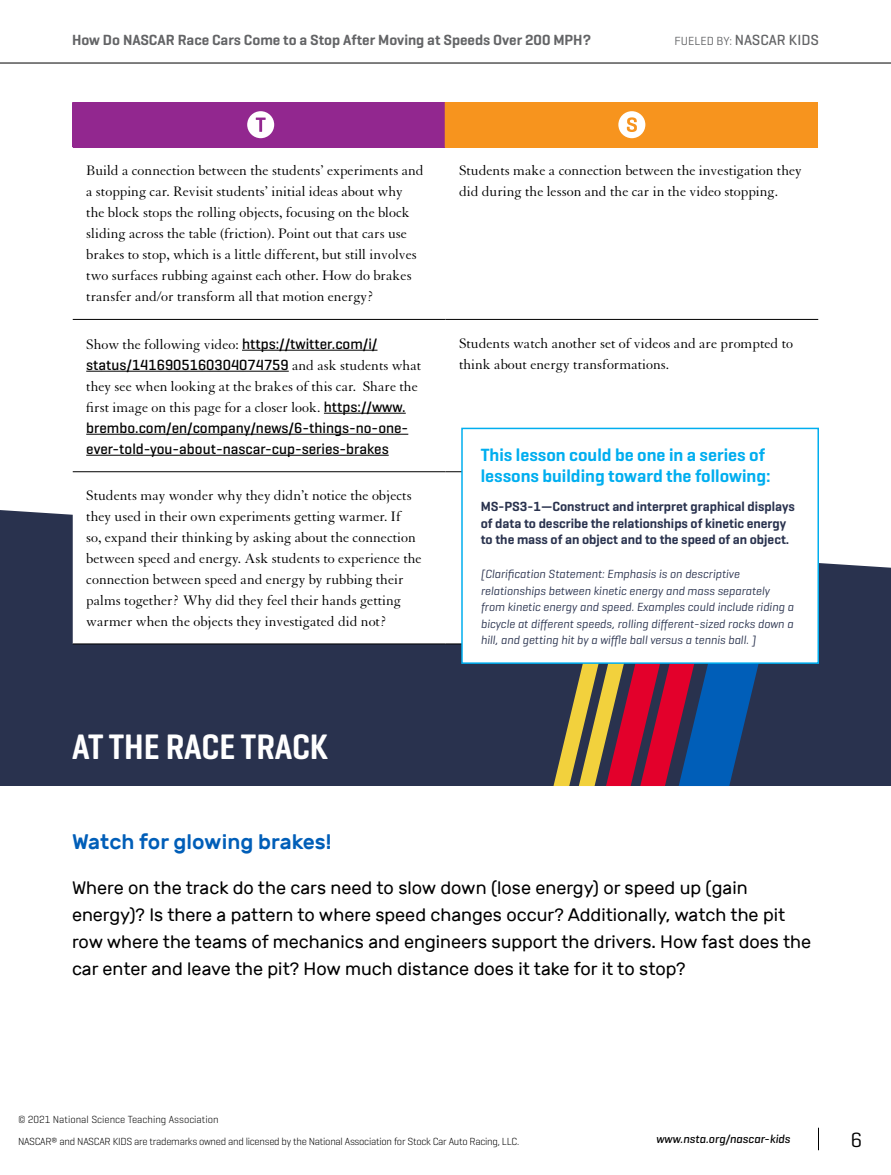
<style>
.page{position:relative;width:891px;height:1175px;background:#fff}
.page>*{position:absolute;margin:0;border:0;box-sizing:border-box;transform-origin:0 0}
.t1{font:600 36px "Geogrotesque Cond";letter-spacing:-.005em;color:#fff}
.t2{font:500 21px "Rubik";color:#005eb8}
.t3{font:21px "Geogrotesque";color:#000}
.t4{font:18px/27px "Rubik";color:#000}
.t5{font:600 18px/21px "Geogrotesque";color:#00aeef}
.t6{font:15px/21px "Granjon LT Std";color:#000}
.t7{font:500 15px/21px "Geogrotesque";color:#000}
.t8{font:600 15px "Geogrotesque";color:#636466}
.t9{font:500 15px "Geogrotesque";color:#636466}
.t10{font:600 13.5px/16.2px "Geogrotesque";color:#29324e}
.t11{font:italic 12px/16.5px "Geogrotesque";color:#29324e}
.t12{font:italic 500 12px "Geogrotesque";color:#000}
.t13{font:300 10.5px/22.5px "Geogrotesque";letter-spacing:-.025em;color:#000}
.s1{font-weight:400;font-size:12px}
.s2{font-family:"Geogrotesque";font-weight:500}
.s3{font-family:"Granjon LT Std";font-weight:400}
</style>
<div class="page">
<div style="left:0;top:510px;width:891px;height:276px;background:#29324e"></div>
<svg style="left:554px;top:664px;width:125px;height:122px;background:#9f473c"></svg>
<svg style="left:679px;top:664px;width:134px;height:122px;background:#1f4174"></svg>
<div style="left:73px;top:102px;width:373px;height:45px;background:#92278f"></div>
<div style="left:446px;top:102px;width:372px;height:45px;background:#f7941e"></div>
<svg style="left:73px;top:349px;width:745px;height:294px"></svg>
<hr style="left:72px;top:102px;width:2px;height:45px;background:#92278f">
<hr style="left:445px;top:102px;width:1px;height:45px;background:#f7941e">
<hr style="left:73px;top:319px;width:373px;height:1px;background:#000">
<hr style="left:446px;top:319px;width:372px;height:1px;background:#000">
<hr style="left:73px;top:471px;width:373px;height:1px;background:#000">
<hr style="left:446px;top:471px;width:372px;height:1px;background:#000">
<hr style="left:73px;top:643px;width:373px;height:1px;background:#000">
<hr style="left:446px;top:643px;width:372px;height:1px;background:#000">
<div style="left:247px;top:111px;width:27px;height:27px;background:#fff;border-radius:50%"></div>
<svg style="left:256px;top:118px;width:10px;height:14px"></svg>
<div style="left:618px;top:111px;width:27px;height:27px;background:#fff;border-radius:50%"></div>
<svg style="left:627px;top:117px;width:10px;height:15px"></svg>
<hr style="left:242px;top:350px;width:135px;height:1px;background:#000">
<hr style="left:86px;top:371px;width:203px;height:1px;background:#000">
<hr style="left:324px;top:413px;width:82px;height:1px;background:#000">
<hr style="left:86px;top:434px;width:322px;height:1px;background:#000">
<hr style="left:86px;top:455px;width:303px;height:1px;background:#000">
<div style="left:462px;top:428px;width:356px;height:235px;background:#fff"></div>
<div style="left:461px;top:428px;width:358px;height:236px;border:2px solid #00aeef"></div>
<svg style="left:818px;top:1127px;width:1px;height:23px"></svg>
<hr style="left:0;top:63px;width:891px;height:1px;background:#000">
<p class="t8" style="left:72px;top:30px;width:521px">How Do NASCAR Race Cars Come to a Stop After Moving at Speeds Over 200 MPH?</p>
<p class="t9" style="left:675px;top:31px;width:146px"><span class="s1">FUELED BY:</span> NASCAR KIDS</p>
<p class="t6" style="left:86px;top:160px;width:339px">Build a connection between the students’ experiments and a stopping car. Revisit students’ initial ideas about why the block stops the rolling objects, focusing on the block sliding across the table (friction). Point out that cars use brakes to stop, which is a little different, but still involves two surfaces rubbing against each other. How do brakes transfer and/or transform all that motion energy?</p>
<p class="t6" style="left:459px;top:160px;width:344px">Students make a connection between the investigation they did during the lesson and the car in the video stopping.</p>
<p class="t6" style="left:86px;top:334px;width:293px">Show the following video: <span class="s2">https://twitter.com/i/</span></p>
<p class="t7" style="left:86px;top:354px;width:337px">status/1416905160304074759 <span class="s3">and ask students what</span></p>
<p class="t6" style="left:86px;top:376px;width:333px">they see when looking at the brakes of this car. Share the first image on this page for a closer look. <span class="s2">https://www.</span></p>
<p class="t7" style="left:86px;top:417px;width:324px">brembo.com/en/company/news/6-things-no-one&shy;ever-told-you-about-nascar-cup-series-brakes</p>
<p class="t6" style="left:459px;top:333px;width:336px">Students watch another set of videos and are prompted to think about energy transformations.</p>
<p class="t5" style="left:481px;top:444px;width:291px">This lesson could be one in a series of lessons building toward the following:</p>
<p class="t10" style="left:481px;top:498px;width:316px">MS-PS3-1—Construct and interpret graphical displays of data to describe the relationships of kinetic energy to the mass of an object and to the speed of an object.</p>
<p class="t11" style="left:481px;top:565px;width:314px">[Clarification Statement: Emphasis is on descriptive relationships between kinetic energy and mass separately from kinetic energy and speed. Examples could include riding a bicycle at different speeds, rolling different-sized rocks down a hill, and getting hit by a wiffle ball versus a tennis ball. ]</p>
<p class="t6" style="left:86px;top:485px;width:337px">Students may wonder why they didn’t notice the objects they used in their own experiments getting warmer. If<br>so, expand their thinking by asking about the connection between speed and energy. Ask students to experience the connection between speed and energy by rubbing their palms together? Why did they feel their hands getting warmer when the objects they investigated did not?</p>
<h1 class="t1" style="left:72px;top:724px;width:258px">AT THE RACE TRACK</h1>
<h2 class="t2" style="left:72px;top:829px;width:261px">Watch for glowing brakes!</h2>
<p class="t4" style="left:72px;top:874px;width:741px">Where on the track do the cars need to slow down (lose energy) or speed up (gain energy)? Is there a pattern to where speed changes occur? Additionally, watch the pit row where the teams of mechanics and engineers support the drivers. How fast does the car enter and leave the pit? How much distance does it take for it to stop?</p>
<p class="t13" style="left:18px;top:1107px;width:503px">© 2021 National Science Teaching Association<br>NASCAR® and NASCAR KIDS are trademarks owned and licensed by the National Association for Stock Car Auto Racing, LLC.</p>
<p class="t12" style="left:656px;top:1131px;width:136px">www.nsta.org/nascar-kids</p>
<h2 class="t3" style="left:851px;top:1126px;width:13px">6</h2>
</div>
